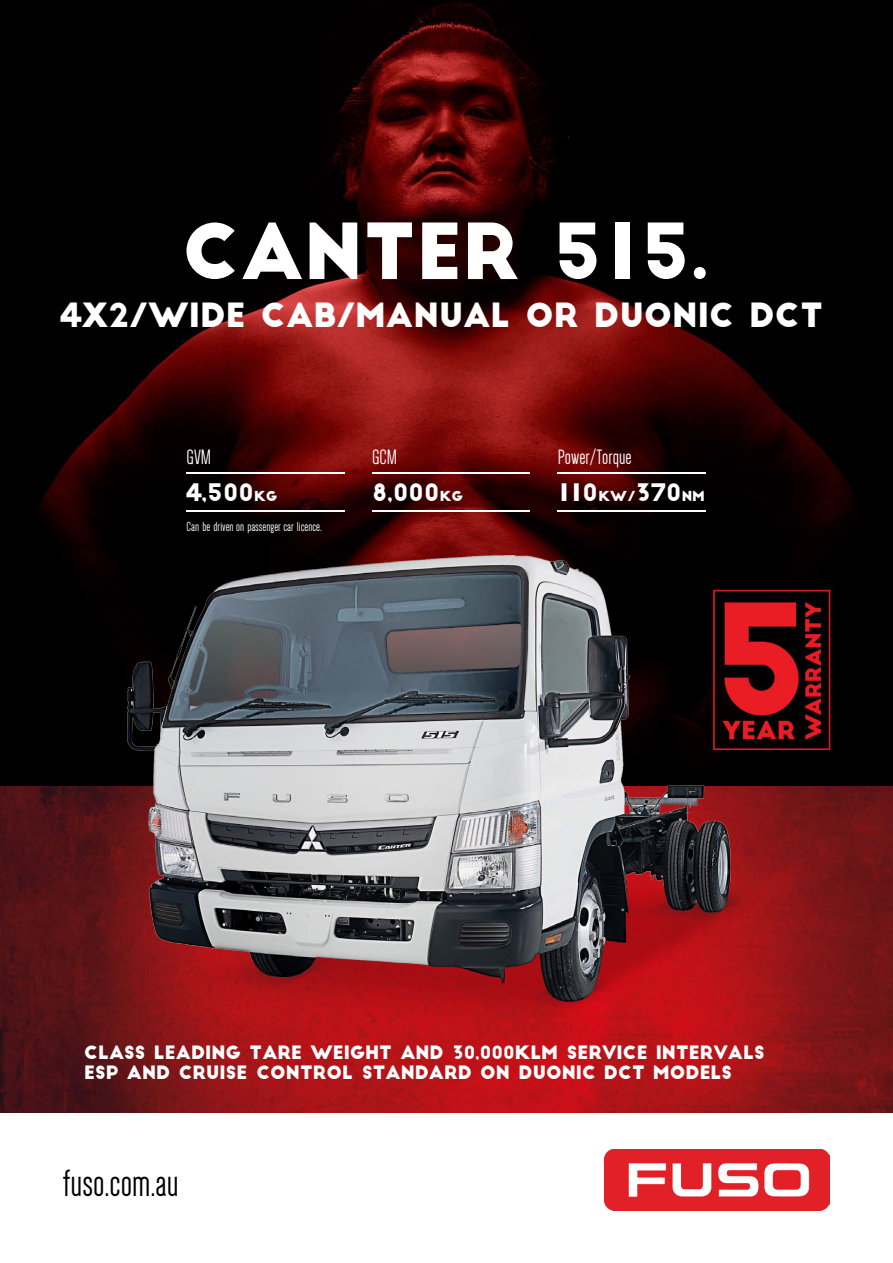
<style>
.page{position:relative;width:893px;height:1263px;background:#fff}
.page>*{position:absolute;margin:0;border:0;box-sizing:border-box;transform-origin:0 0}
.t1{font:75.3px "Big John";color:#fff}
.t2{font:39.3px "Dense";color:#000}
.t3{font:32.7px "Big John";color:#fff}
.t4{font:23.7px "Big John";color:#fff}
.t5{font:21.3px "Dense";color:#fff}
.t6{font:18px/20.2px "Big John";color:#fff}
.t7{font:13.5px "Dense";color:#fff}
.s1{font-size:13.5px}
</style>
<div class="page">
<img style="left:0;top:0;width:892px;height:786px">
<img style="left:187px;top:473px;width:157px;height:1px">
<svg style="left:344px;top:468px;width:11px;height:11px"></svg>
<img style="left:372px;top:473px;width:158px;height:1px">
<svg style="left:530px;top:468px;width:11px;height:11px"></svg>
<img style="left:558px;top:473px;width:147px;height:1px">
<img style="left:187px;top:511px;width:157px;height:1px">
<svg style="left:344px;top:506px;width:11px;height:12px"></svg>
<img style="left:372px;top:511px;width:158px;height:1px">
<svg style="left:530px;top:506px;width:11px;height:12px"></svg>
<img style="left:558px;top:511px;width:147px;height:1px">
<img style="left:0;top:786px;width:892px;height:327px">
<img style="left:127px;top:556px;width:638px;height:467px">
<img style="left:604px;top:1150px;width:225px;height:61px">
<h1 class="t1" style="left:182px;top:218px;width:528px">CANTER 515.</h1>
<h3 class="t3" style="left:61px;top:301px;width:764px">4x2/WIDE CAB/MANUAL OR DUONIC DCT</h3>
<p class="t5" style="left:187px;top:446px;width:26px">GVM</p>
<p class="t5" style="left:372px;top:446px;width:26px">GCM</p>
<p class="t5" style="left:558px;top:446px;width:75px">Power/Torque</p>
<h3 class="t4" style="left:187px;top:481px;width:92px">4,500<span class="s1">KG</span></h3>
<h3 class="t4" style="left:372px;top:481px;width:92px">8,000<span class="s1">KG</span></h3>
<h3 class="t4" style="left:558px;top:481px;width:149px">110<span class="s1">KW/</span>370<span class="s1">NM</span></h3>
<p class="t7" style="left:187px;top:520px;width:137px">Can be driven on passenger car licence.</p>
<p class="t6" style="left:84px;top:1043px;width:682px">CLASS LEADING TARE WEIGHT AND 30,000KLM SERVICE INTERVALS<br>ESP AND CRUISE CONTROL STANDARD ON DUONIC DCT MODELS</p>
<h2 class="t2" style="left:63px;top:1164px;width:117px">fuso.com.au</h2>
</div>
